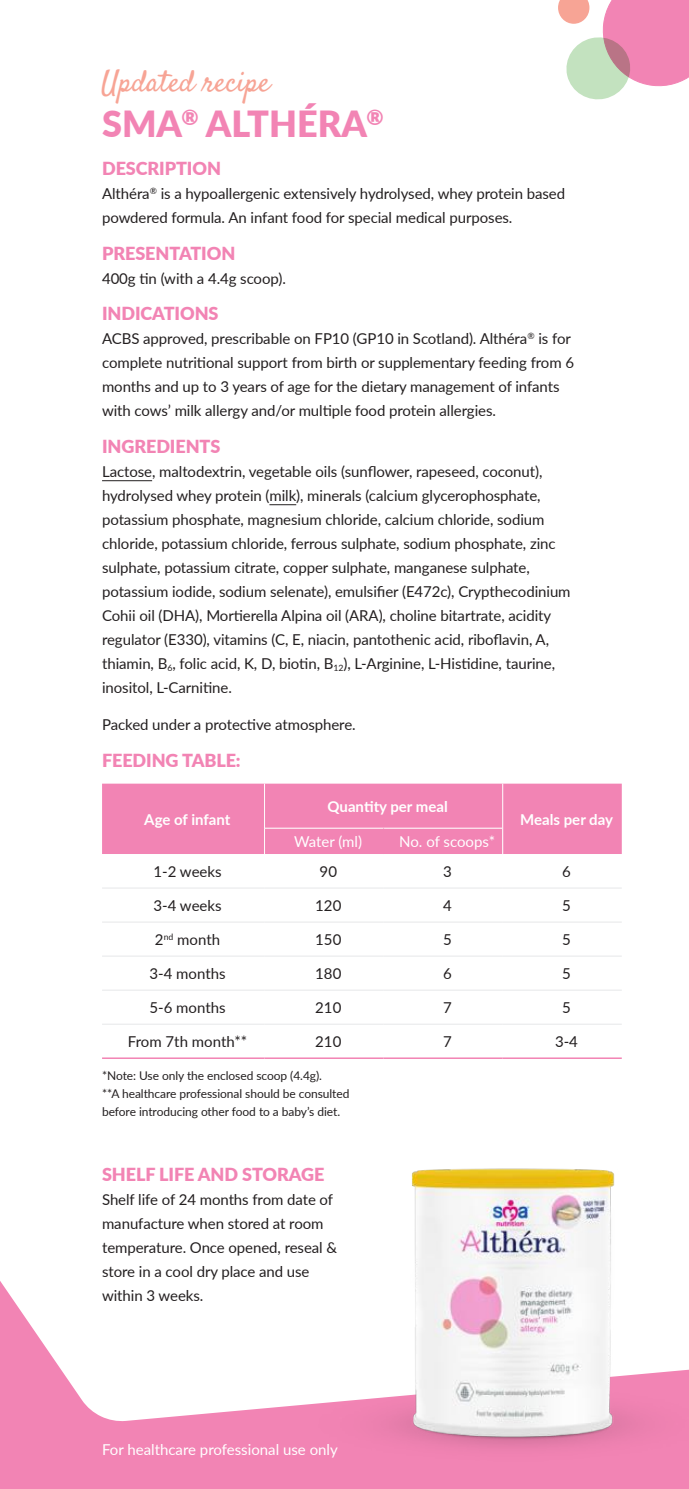
<style>
.page{position:relative;width:689px;height:1489px;background:#fff}
.page>*{position:absolute;margin:0;border:0;box-sizing:border-box;transform-origin:0 0}
.t1{font:900 36px "Lato";color:#f284b4}
.t2{font:30px "Satisfy";color:#f7a495}
.t3{font:900 18px "Lato";letter-spacing:-.005em;color:#f284b4}
.t4{font:15px/24px "Lato";letter-spacing:-.005em;color:#231f20}
.t5{font:15px "Lato";color:#fff}
.t6{font:700 15px "Lato";color:#fff}
.t7{font:12px/18px "Lato";letter-spacing:-.005em;color:#231f20}
</style>
<div class="page">
<hr style="left:102px;top:480px;width:50px;height:1px;background:#231f20">
<svg style="left:269px;top:504px;width:27px;height:1px"></svg>
<svg style="left:102px;top:888px;width:520px;height:137px"></svg>
<hr style="left:102px;top:887px;width:162px;height:1px;background:#e6e7e9">
<hr style="left:264px;top:887px;width:120px;height:1px;background:#e6e7e9">
<hr style="left:384px;top:887px;width:119px;height:1px;background:#e6e7e9">
<hr style="left:503px;top:887px;width:119px;height:1px;background:#e6e7e9">
<hr style="left:102px;top:921px;width:162px;height:1px;background:#e6e7e9">
<hr style="left:264px;top:921px;width:120px;height:1px;background:#e6e7e9">
<hr style="left:384px;top:921px;width:119px;height:1px;background:#e6e7e9">
<hr style="left:503px;top:921px;width:119px;height:1px;background:#e6e7e9">
<hr style="left:102px;top:955px;width:162px;height:1px;background:#e6e7e9">
<hr style="left:264px;top:955px;width:120px;height:1px;background:#e6e7e9">
<hr style="left:384px;top:955px;width:119px;height:1px;background:#e6e7e9">
<hr style="left:503px;top:955px;width:119px;height:1px;background:#e6e7e9">
<hr style="left:102px;top:989px;width:162px;height:1px;background:#e6e7e9">
<hr style="left:264px;top:989px;width:120px;height:1px;background:#e6e7e9">
<hr style="left:384px;top:989px;width:119px;height:1px;background:#e6e7e9">
<hr style="left:503px;top:989px;width:119px;height:1px;background:#e6e7e9">
<hr style="left:102px;top:1023px;width:162px;height:1px;background:#e6e7e9">
<hr style="left:264px;top:1023px;width:120px;height:1px;background:#e6e7e9">
<hr style="left:384px;top:1023px;width:119px;height:1px;background:#e6e7e9">
<hr style="left:503px;top:1023px;width:119px;height:1px;background:#e6e7e9">
<div style="left:102px;top:783px;width:520px;height:71px;background:#f284b4"></div>
<hr style="left:102px;top:1057px;width:162px;height:1px;background:#f284b4">
<hr style="left:264px;top:1057px;width:120px;height:1px;background:#f284b4">
<hr style="left:384px;top:1057px;width:119px;height:1px;background:#f284b4">
<hr style="left:503px;top:1057px;width:119px;height:1px;background:#f284b4">
<svg style="left:0;top:1281px;width:689px;height:207px;fill:#f284b4"></svg>
<img style="left:265px;top:1168px;width:424px;height:303px">
<svg style="left:558px;top:0;width:131px;height:100px"></svg>
<p class="t2" style="left:102px;top:62px;width:170px">Updated recipe</p>
<p class="t1" style="left:102px;top:97px;width:283px">SMA<sup>®</sup> ALTHÉRA<sup>®</sup></p>
<p class="t3" style="left:102px;top:155px;width:120px">DESCRIPTION</p>
<p class="t4" style="left:102px;top:181px;width:464px">Althéra<sup>®</sup> is a hypoallergenic extensively hydrolysed, whey protein based powdered formula. An infant food for special medical purposes.</p>
<p class="t3" style="left:102px;top:239px;width:135px">PRESENTATION</p>
<p class="t4" style="left:102px;top:265px;width:185px">400g tin (with a 4.4g scoop).</p>
<p class="t3" style="left:102px;top:300px;width:118px">INDICATIONS</p>
<p class="t4" style="left:102px;top:326px;width:473px">ACBS approved, prescribable on FP10 (GP10 in Scotland). Althéra<sup>®</sup> is for complete nutritional support from birth or supplementary feeding from 6 months and up to 3 years of age for the dietary management of infants with cows’ milk allergy and/or multiple food protein allergies.</p>
<p class="t3" style="left:102px;top:433px;width:120px">INGREDIENTS</p>
<p class="t4" style="left:102px;top:459px;width:470px">Lactose, maltodextrin, vegetable oils (sunflower, rapeseed, coconut), hydrolysed whey protein (milk), minerals (calcium glycerophosphate, potassium phosphate, magnesium chloride, calcium chloride, sodium chloride, potassium chloride, ferrous sulphate, sodium phosphate, zinc sulphate, potassium citrate, copper sulphate, manganese sulphate, potassium iodide, sodium selenate), emulsifier (E472c), Crypthecodinium Cohii oil (DHA), Mortierella Alpina oil (ARA), choline bitartrate, acidity regulator (E330), vitamins (C, E, niacin, pantothenic acid, riboflavin, A, thiamin, B<sub>6</sub>, folic acid, K, D, biotin, B<sub>12</sub>), L-Arginine, L-Histidine, taurine, inositol, L-Carnitine.</p>
<p class="t4" style="left:102px;top:712px;width:255px">Packed under a protective atmosphere.</p>
<p class="t3" style="left:102px;top:746px;width:140px">FEEDING TABLE:</p>
<p class="t6" style="left:144px;top:808px;width:88px">Age of infant</p>
<p class="t6" style="left:327px;top:795px;width:122px">Quantity per meal</p>
<p class="t5" style="left:294px;top:830px;width:70px">Water (ml)</p>
<p class="t5" style="left:399px;top:830px;width:97px">No. of scoops*</p>
<p class="t6" style="left:520px;top:808px;width:94px">Meals per day</p>
<p class="t4" style="left:153px;top:859px;width:70px">1-2 weeks</p>
<p class="t4" style="left:320px;top:859px;width:19px">90</p>
<p class="t4" style="left:443px;top:859px;width:10px">3</p>
<p class="t4" style="left:562px;top:859px;width:10px">6</p>
<p class="t4" style="left:153px;top:893px;width:70px">3-4 weeks</p>
<p class="t4" style="left:315px;top:893px;width:28px">120</p>
<p class="t4" style="left:443px;top:893px;width:10px">4</p>
<p class="t4" style="left:562px;top:893px;width:10px">5</p>
<p class="t4" style="left:155px;top:927px;width:67px">2<sup>nd</sup> month</p>
<p class="t4" style="left:315px;top:927px;width:28px">150</p>
<p class="t4" style="left:443px;top:927px;width:10px">5</p>
<p class="t4" style="left:562px;top:927px;width:10px">5</p>
<p class="t4" style="left:149px;top:961px;width:78px">3-4 months</p>
<p class="t4" style="left:315px;top:961px;width:28px">180</p>
<p class="t4" style="left:443px;top:961px;width:10px">6</p>
<p class="t4" style="left:562px;top:961px;width:10px">5</p>
<p class="t4" style="left:149px;top:995px;width:78px">5-6 months</p>
<p class="t4" style="left:315px;top:995px;width:28px">210</p>
<p class="t4" style="left:443px;top:995px;width:10px">7</p>
<p class="t4" style="left:562px;top:995px;width:10px">5</p>
<p class="t4" style="left:128px;top:1029px;width:121px">From 7th month**</p>
<p class="t4" style="left:315px;top:1029px;width:28px">210</p>
<p class="t4" style="left:443px;top:1029px;width:10px">7</p>
<p class="t4" style="left:555px;top:1029px;width:24px">3-4</p>
<p class="t7" style="left:102px;top:1066px;width:249px">*Note: Use only the enclosed scoop (4.4g).<br>**A healthcare professional should be consulted before introducing other food to a baby’s diet.</p>
<p class="t3" style="left:102px;top:1161px;width:224px">SHELF LIFE AND STORAGE</p>
<p class="t4" style="left:102px;top:1187px;width:237px">Shelf life of 24 months from date of manufacture when stored at room temperature. Once opened, reseal &amp; store in a cool dry place and use within 3 weeks.</p>
<p class="t5" style="left:102px;top:1438px;width:237px">For healthcare professional use only</p>
</div>
